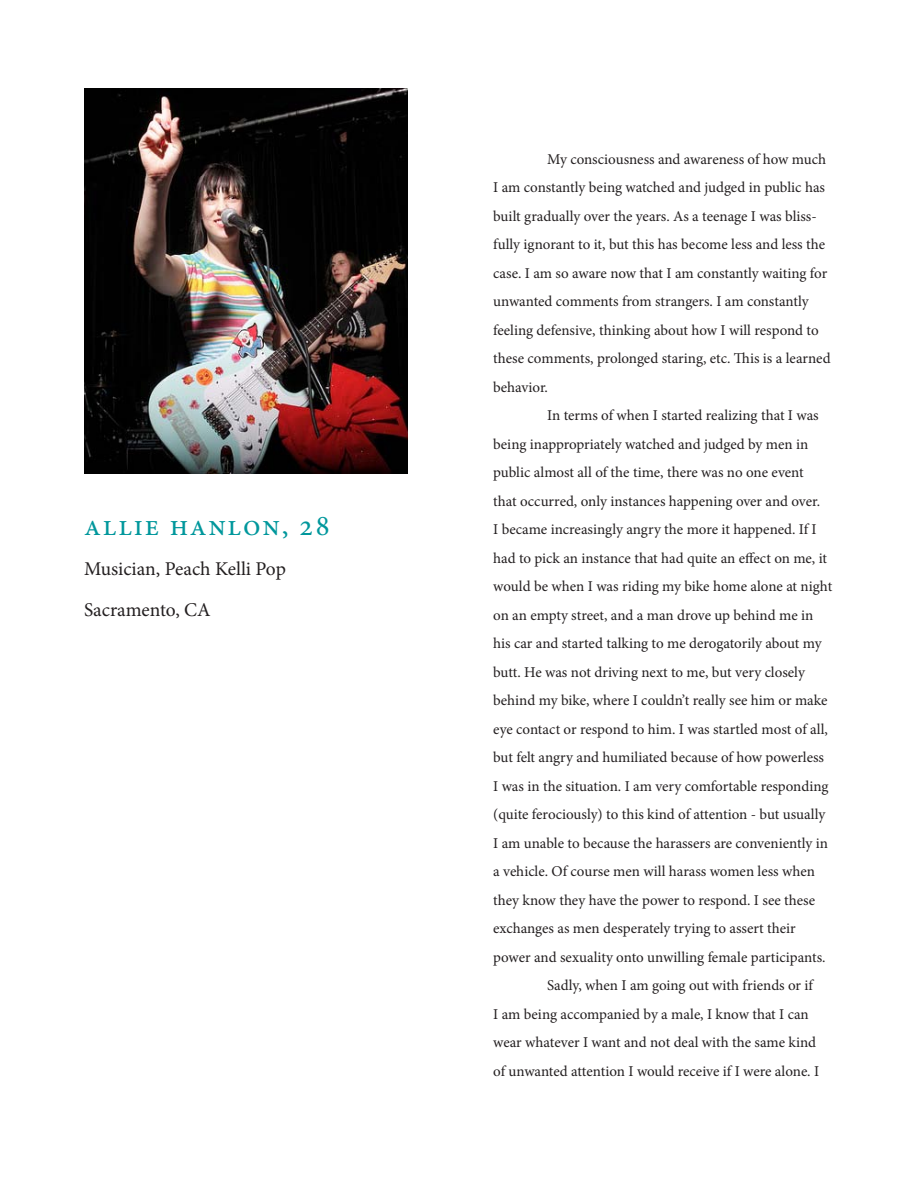
<style>
.page{position:relative;width:918px;height:1188px;background:#fff}
.page>*{position:absolute;margin:0;border:0;box-sizing:border-box;transform-origin:0 0}
.t1{font:30px "Minion Pro";letter-spacing:.06em;color:#00979c}
.t2{font:19.5px/40.5px "Minion Pro";letter-spacing:-.03em;color:#231f20}
.t3{font:15px/28.5px "Minion Pro";letter-spacing:-.01em;color:#231f20}
</style>
<div class="page">
<img style="left:84px;top:88px;width:324px;height:385px">
<h1 class="t1" style="left:84px;top:505px;width:247px">allie hanlon, 28</h1>
<h2 class="t2" style="left:84px;top:549px;width:203px">Musician, Peach Kelli Pop<br>Sacramento, CA</h2>
<p class="t3" style="left:493px;top:145px;width:339px;text-indent:54px">My consciousness and awareness of how much I am constantly being watched and judged in public has built gradually over the years. As a teenage I was bliss&shy;fully ignorant to it, but this has become less and less the case. I am so aware now that I am constantly waiting for unwanted comments from strangers. I am constantly feeling defensive, thinking about how I will respond to these comments, prolonged staring, etc. This is a learned behavior.</p>
<p class="t3" style="left:547px;top:401px;width:273px">In terms of when I started realizing that I was</p>
<p class="t3" style="left:493px;top:430px;width:317px">being inappropriately watched and judged by men in</p>
<p class="t3" style="left:493px;top:458px;width:312px">public almost all of the time, there was no one event</p>
<p class="t3" style="left:493px;top:487px;width:328px">that occurred, only instances happening over and over.</p>
<p class="t3" style="left:493px;top:515px;width:325px">I became increasingly angry the more it happened. If I</p>
<p class="t3" style="left:493px;top:544px;width:335px">had to pick an instance that had quite an effect on me, it</p>
<p class="t3" style="left:493px;top:572px;width:341px">would be when I was riding my bike home alone at night</p>
<p class="t3" style="left:493px;top:601px;width:322px">on an empty street, and a man drove up behind me in</p>
<p class="t3" style="left:493px;top:629px;width:330px">his car and started talking to me derogatorily about my</p>
<p class="t3" style="left:493px;top:658px;width:313px">butt. He was not driving next to me, but very closely</p>
<p class="t3" style="left:493px;top:686px;width:336px">behind my bike, where I couldn’t really see him or make</p>
<p class="t3" style="left:493px;top:715px;width:336px">eye contact or respond to him. I was startled most of all,</p>
<p class="t3" style="left:493px;top:743px;width:332px">but felt angry and humiliated because of how powerless</p>
<p class="t3" style="left:493px;top:772px;width:337px">I was in the situation. I am very comfortable responding</p>
<p class="t3" style="left:493px;top:800px;width:334px">(quite ferociously) to this kind of attention - but usually</p>
<p class="t3" style="left:493px;top:829px;width:336px">I am unable to because the harassers are conveniently in</p>
<p class="t3" style="left:493px;top:857px;width:323px">a vehicle. Of course men will harass women less when</p>
<p class="t3" style="left:493px;top:886px;width:324px">they know they have the power to respond. I see these</p>
<p class="t3" style="left:493px;top:914px;width:304px">exchanges as men desperately trying to assert their</p>
<p class="t3" style="left:493px;top:943px;width:334px">power and sexuality onto unwilling female participants.</p>
<p class="t3" style="left:547px;top:971px;width:269px">Sadly, when I am going out with friends or if</p>
<p class="t3" style="left:493px;top:1000px;width:317px">I am being accompanied by a male, I know that I can</p>
<p class="t3" style="left:493px;top:1028px;width:325px">wear whatever I want and not deal with the same kind</p>
<p class="t3" style="left:493px;top:1057px;width:328px">of unwanted attention I would receive if I were alone. I</p>
</div>
